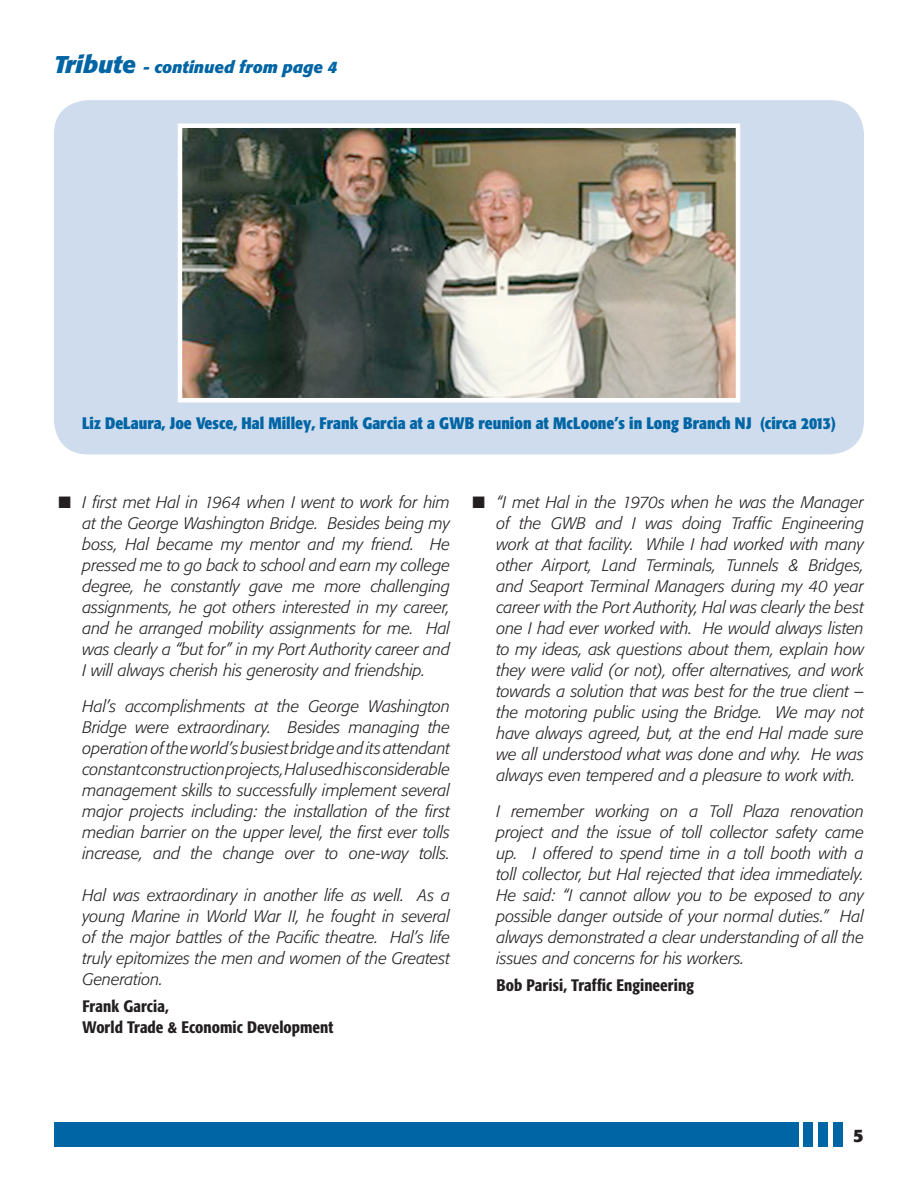
<style>
.page{position:relative;width:918px;height:1188px;background:#fff}
.page>*{position:absolute;margin:0;border:0;box-sizing:border-box;transform-origin:0 0}
.t1{font:700 18px "Formata";color:#231f20}
.List_Paragraph{font:italic 300 16.5px/21px "Formata";letter-spacing:-.005em;color:#231f20;text-align:justify}
.t2{font:700 condensed 16.5px "Formata";color:#0065a4}
.t3{font:500 condensed 16.5px/21px "Formata";letter-spacing:.005em;color:#231f20}
.t4{font:italic 700 16.5px "Formata";color:#0065a4}
.s1{font-size:24px}
</style>
<div class="page">
<div style="left:804px;top:1122px;width:9px;height:25px;background:#0065a4"></div>
<div style="left:818px;top:1122px;width:10px;height:25px;background:#0065a4"></div>
<div style="left:833px;top:1122px;width:10px;height:25px;background:#0065a4"></div>
<div style="left:54px;top:1122px;width:745px;height:25px;background:#0065a4"></div>
<div style="left:54px;top:100px;width:810px;height:354px;background:#cfdced;border-radius:34px"></div>
<img style="left:177px;top:123px;width:564px;height:280px">
<p class="t4" style="left:54px;top:57px;width:285px"><span class="s1">Tribute</span> - continued from page 4</p>
<p class="t2" style="left:82px;top:413px;width:755px">Liz DeLaura, Joe Vesce, Hal Milley, Frank Garcia at a GWB reunion at McLoone’s in Long Branch NJ (circa 2013)</p>
<p class="List_Paragraph" style="left:82px;top:492px;width:369px;text-indent:-24px">■ I first met Hal in 1964 when I went to work for him at the George Washington Bridge. Besides being my boss, Hal became my mentor and my friend. He pressed me to go back to school and earn my college degree, he constantly gave me more challenging assignments, he got others interested in my career, and he arranged mobility assignments for me. Hal was clearly a “but for” in my Port Authority career and I will always cherish his generosity and friendship.</p>
<p class="List_Paragraph" style="left:82px;top:696px;width:369px">Hal’s accomplishments at the George Washington Bridge were extraordinary. Besides managing the operation of the world’s busiest bridge and its attendant constant construction projects, Hal used his considerable management skills to successfully implement several major projects including: the installation of the first median barrier on the upper level, the first ever tolls increase, and the change over to one-way tolls.</p>
<p class="List_Paragraph" style="left:82px;top:885px;width:369px">Hal was extraordinary in another life as well. As a young Marine in World War II, he fought in several of the major battles of the Pacific theatre. Hal’s life truly epitomizes the men and women of the Greatest Generation.</p>
<p class="t3" style="left:82px;top:996px;width:252px">Frank Garcia,<br>World Trade &amp; Economic Development</p>
<p class="List_Paragraph" style="left:496px;top:492px;width:369px;text-indent:-24px">■ “I met Hal in the 1970s when he was the Manager of the GWB and I was doing Traffic Engineering work at that facility. While I had worked with many other Airport, Land Terminals, Tunnels &amp; Bridges, and Seaport Terminal Managers during my 40 year career with the Port Authority, Hal was clearly the best one I had ever worked with. He would always listen to my ideas, ask questions about them, explain how they were valid (or not), offer alternatives, and work towards a solution that was best for the true client – the motoring public using the Bridge. We may not have always agreed, but, at the end Hal made sure we all understood what was done and why. He was always even tempered and a pleasure to work with.</p>
<p class="List_Paragraph" style="left:496px;top:801px;width:369px">I remember working on a Toll Plaza renovation project and the issue of toll collector safety came up. I offered to spend time in a toll booth with a toll collector, but Hal rejected that idea immediately.<br>He said: “I cannot allow you to be exposed to any possible danger outside of your normal duties.” Hal always demonstrated a clear understanding of all the issues and concerns for his workers.</p>
<p class="t3" style="left:497px;top:975px;width:199px">Bob Parisi, Traffic Engineering</p>
<p class="t1" style="left:853px;top:1124px;width:12px">5</p>
</div>
